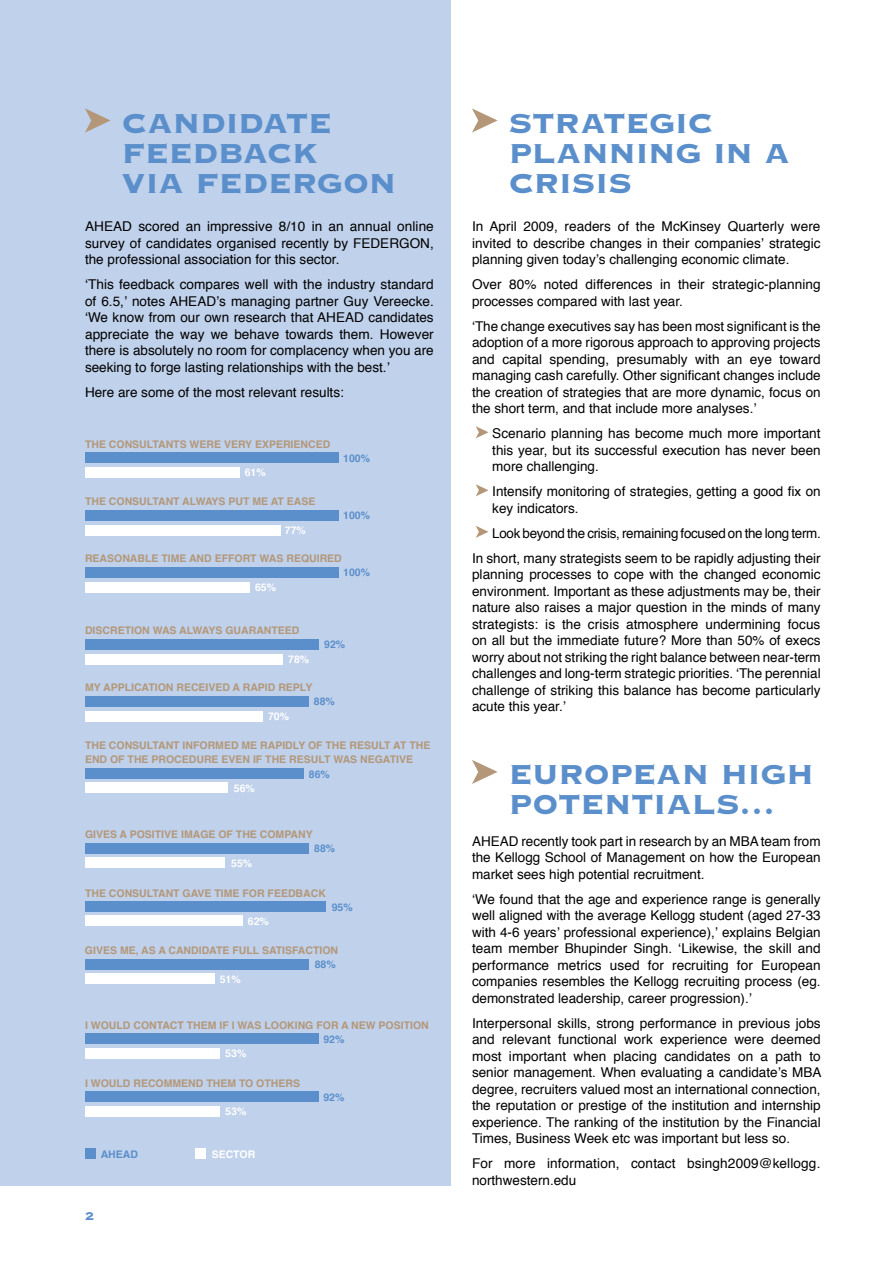
<style>
.page{position:relative;width:893px;height:1263px;background:#fff}
.page>*{position:absolute;margin:0;border:0;box-sizing:border-box;transform-origin:0 0}
.t1{font:36px/30px "Copperplate Gothic Std 33 BC";letter-spacing:-.02em;color:#5b8fcb}
.t2{font:15px "Copperplate Gothic Std 33 BC";color:#5b8fcb}
.t3{font:13.5px/16.5px "Helvetica";color:#000;text-align:justify}
.t4{font:700 10.5px/13.5px "Helvetica";color:#b39778}
.t5{font:700 10.5px "Helvetica";color:#5b8fcb}
.t6{font:700 10.5px "Helvetica";color:#fff}
</style>
<div class="page">
<div style="left:0;top:0;width:451px;height:1185px;background:#c0d1eb"></div>
<svg style="left:85px;top:108px;width:26px;height:25px"></svg>
<svg style="left:472px;top:108px;width:25px;height:25px"></svg>
<svg style="left:472px;top:760px;width:25px;height:24px"></svg>
<svg style="left:476px;top:426px;width:12px;height:12px"></svg>
<svg style="left:476px;top:484px;width:12px;height:12px"></svg>
<svg style="left:476px;top:526px;width:12px;height:12px"></svg>
<div style="left:85px;top:654px;width:198px;height:10px;background:#fff"></div>
<div style="left:85px;top:467px;width:155px;height:10px;background:#fff"></div>
<div style="left:85px;top:525px;width:195px;height:10px;background:#fff"></div>
<div style="left:85px;top:582px;width:165px;height:10px;background:#fff"></div>
<div style="left:85px;top:711px;width:178px;height:10px;background:#fff"></div>
<div style="left:85px;top:783px;width:142px;height:10px;background:#fff"></div>
<div style="left:85px;top:858px;width:140px;height:10px;background:#fff"></div>
<div style="left:85px;top:916px;width:157px;height:10px;background:#fff"></div>
<div style="left:85px;top:973px;width:129px;height:10px;background:#fff"></div>
<div style="left:85px;top:1048px;width:134px;height:10px;background:#fff"></div>
<div style="left:85px;top:1106px;width:134px;height:10px;background:#fff"></div>
<div style="left:85px;top:639px;width:233px;height:11px;background:#5b8fcb"></div>
<div style="left:85px;top:453px;width:254px;height:10px;background:#5b8fcb"></div>
<div style="left:85px;top:511px;width:254px;height:10px;background:#5b8fcb"></div>
<div style="left:85px;top:568px;width:254px;height:10px;background:#5b8fcb"></div>
<div style="left:85px;top:696px;width:223px;height:11px;background:#5b8fcb"></div>
<div style="left:85px;top:768px;width:218px;height:10px;background:#5b8fcb"></div>
<div style="left:85px;top:843px;width:223px;height:10px;background:#5b8fcb"></div>
<div style="left:85px;top:901px;width:241px;height:10px;background:#5b8fcb"></div>
<div style="left:85px;top:959px;width:223px;height:10px;background:#5b8fcb"></div>
<div style="left:85px;top:1034px;width:233px;height:10px;background:#5b8fcb"></div>
<div style="left:85px;top:1092px;width:233px;height:10px;background:#5b8fcb"></div>
<div style="left:195px;top:1149px;width:10px;height:10px;background:#fff"></div>
<div style="left:85px;top:1149px;width:10px;height:10px;background:#5b8fcb"></div>
<h1 class="t1" style="left:121px;top:108px;width:212px">Candidate feedback via FEDE</h1>
<h1 class="t1" style="left:291px;top:168px;width:78px">RGON</h1>
<p class="t3" style="left:85px;top:219px;width:350px">AHEAD scored an impressive 8/10 in an annual online survey of candidates organised recently by FEDERGON, the professional association for this sector.</p>
<p class="t3" style="left:85px;top:277px;width:350px">‘This feedback compares well with the industry standard of 6.5,’ notes AHEAD’s managing partner Guy Vereecke. ‘We know from our own research that AHEAD candidates appreciate the way we behave towards them. However there is absolutely no room for complacency when you are seeking to forge lasting relationships with the best.’</p>
<p class="t3" style="left:85px;top:384px;width:260px">Here are some of the most relevant results:</p>
<p class="t4" style="left:85px;top:437px;width:8px">THE</p>
<p class="t4" style="left:109px;top:437px;width:215px">CONSULTANTS WERE VERY EXPERIENCED</p>
<p class="t6" style="left:245px;top:464px;width:23px">61%</p>
<p class="t4" style="left:85px;top:495px;width:8px">THE</p>
<p class="t4" style="left:109px;top:495px;width:207px">CONSULTANT ALWAYS PUT ME AT EASE</p>
<p class="t6" style="left:285px;top:522px;width:23px">77%</p>
<p class="t5" style="left:343px;top:449px;width:28px">100%</p>
<p class="t5" style="left:343px;top:507px;width:28px">100%</p>
<p class="t4" style="left:85px;top:552px;width:9px">REA</p>
<p class="t4" style="left:107px;top:552px;width:228px">SONABLE TIME AND EFFORT WAS REQUIRED</p>
<p class="t6" style="left:255px;top:579px;width:23px">65%</p>
<p class="t5" style="left:343px;top:564px;width:28px">100%</p>
<p class="t4" style="left:85px;top:624px;width:201px">DISCRETION WAS ALWAYS GUARANTEED</p>
<p class="t6" style="left:288px;top:651px;width:23px">78%</p>
<p class="t4" style="left:85px;top:681px;width:229px">MY APPLICATION RECEIVED A RAPID REPLY</p>
<p class="t5" style="left:324px;top:636px;width:23px">92%</p>
<p class="t6" style="left:268px;top:708px;width:23px">70%</p>
<p class="t5" style="left:314px;top:693px;width:23px">88%</p>
<p class="t4" style="left:85px;top:739px;width:339px;text-indent:24px">CONSULTANT INFORMED ME RAPIDLY OF THE RESULT AT THE<br>END OF THE PROCEDURE EVEN IF THE RESULT WAS NEGATIVE</p>
<p class="t4" style="left:85px;top:739px;width:8px">THE</p>
<p class="t6" style="left:234px;top:780px;width:23px">56%</p>
<p class="t5" style="left:309px;top:766px;width:23px">86%</p>
<p class="t4" style="left:85px;top:828px;width:229px">GIVES A POSITIVE IMAGE OF THE COMPANY</p>
<p class="t6" style="left:231px;top:855px;width:23px">55%</p>
<p class="t5" style="left:314px;top:840px;width:23px">88%</p>
<p class="t4" style="left:85px;top:886px;width:8px">THE</p>
<p class="t4" style="left:109px;top:886px;width:173px">CONSULTANT GAVE TIME FOR FEED</p>
<p class="t4" style="left:296px;top:886px;width:32px">BACK</p>
<p class="t6" style="left:248px;top:913px;width:23px">62%</p>
<p class="t5" style="left:332px;top:898px;width:23px">95%</p>
<p class="t4" style="left:85px;top:944px;width:114px">GIVES ME, AS A CANDIDA</p>
<p class="t4" style="left:216px;top:944px;width:124px">TE FULL SATISFACTION</p>
<p class="t6" style="left:220px;top:970px;width:23px">51%</p>
<p class="t5" style="left:315px;top:956px;width:23px">88%</p>
<p class="t4" style="left:85px;top:1018px;width:345px">I WOULD CONTACT THEM IF I WAS LOO KING FO R A NEW POSITION</p>
<p class="t6" style="left:225px;top:1045px;width:23px">53%</p>
<p class="t4" style="left:85px;top:1076px;width:217px">I WOULD RECOMMEND THEM TO OTHERS</p>
<p class="t5" style="left:101px;top:1146px;width:39px">AHEAD</p>
<p class="t2" style="left:85px;top:1209px;width:11px">2</p>
<p class="t6" style="left:225px;top:1103px;width:23px">53%</p>
<p class="t6" style="left:212px;top:1146px;width:45px">SECTOR</p>
<p class="t5" style="left:323px;top:1031px;width:23px">92%</p>
<p class="t5" style="left:323px;top:1089px;width:23px">92%</p>
<h1 class="t1" style="left:508px;top:108px;width:283px">Strategic planning in a crisis</h1>
<p class="t3" style="left:472px;top:219px;width:350px">In April 2009, readers of the McKinsey Quarterly were invited to describe changes in their companies’ strategic planning given today’s challenging economic climate.</p>
<p class="t3" style="left:472px;top:277px;width:350px">Over 80% noted differences in their strategic-planning processes compared with last year.</p>
<p class="t3" style="left:472px;top:318px;width:350px">‘The change executives say has been most significant is the adoption of a more rigorous approach to approving projects and capital spending, presumably with an eye toward managing cash carefully. Other significant changes include the creation of strategies that are more dynamic, focus on the short term, and that include more analyses.’</p>
<p class="t3" style="left:492px;top:426px;width:330px">Scenario planning has become much more important this year, but its successful execution has never been more challenging.</p>
<p class="t3" style="left:492px;top:484px;width:330px">Intensify monitoring of strategies, getting a good fix on key indicators.</p>
<p class="t3" style="left:472px;top:521px;width:350px;line-height:25px;text-align:right">Look beyond the crisis, remaining focused on the long term.<br>In short, many strategists seem to be rapidly adjusting their</p>
<p class="t3" style="left:472px;top:567px;width:350px">planning processes to cope with the changed economic environment. Important as these adjustments may be, their nature also raises a major question in the minds of many strategists: is the crisis atmosphere undermining focus on all but the immediate future? More than 50% of execs worry about not striking the right balance between near-term challenges and long-term strategic priorities. ‘The perennial challenge of striking this balance has become particularly acute this year.’</p>
<h1 class="t1" style="left:508px;top:760px;width:307px">European high potentials…</h1>
<p class="t3" style="left:472px;top:833px;width:350px">AHEAD recently took part in research by an MBA team from the Kellogg School of Management on how the European market sees high potential recruitment.</p>
<p class="t3" style="left:472px;top:891px;width:350px">‘We found that the age and experience range is generally well aligned with the average Kellogg student (aged 27-33 with 4-6 years’ professional experience),’ explains Belgian team member Bhupinder Singh. ‘Likewise, the skill and performance metrics used for recruiting for European companies resembles the Kellogg recruiting process (eg. demonstrated leadership, career progression).’</p>
<p class="t3" style="left:472px;top:1015px;width:351px">Interpersonal skills, strong performance in previous jobs and relevant functional work experience were deemed most important when placing candidates on a path to senior management. When evaluating a candidate’s MBA degree, recruiters valued most an international connection, the reputation or prestige of the institution and internship experience. The ranking of the institution by the Financial Times, Business Week etc was important but less so.</p>
<p class="t3" style="left:472px;top:1156px;width:350px">For more information, contact bsingh2009@kellogg. northwestern.edu</p>
</div>
